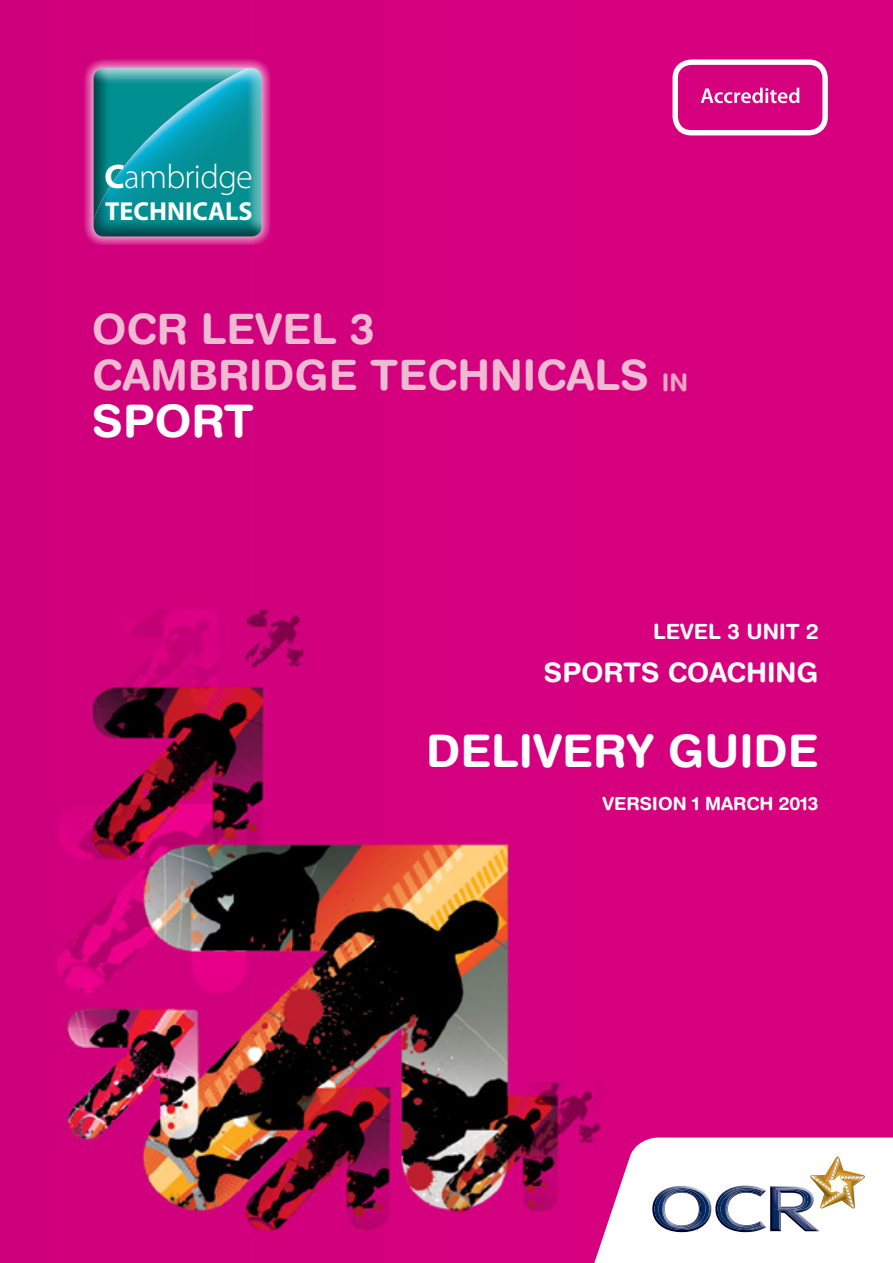
<style>
.page{position:relative;width:893px;height:1263px;background:#fff}
.page>*{position:absolute;margin:0;border:0;box-sizing:border-box;transform-origin:0 0}
.t1{font:700 45px "Helvetica Rounded LT";color:#fff}
.t2{font:700 42px/46.5px "Helvetica Rounded LT";color:#efbbd2}
.t3{font:300 34.2px "Myriad Pro";letter-spacing:-.02em;color:#fff}
.t4{font:700 27px "Helvetica Rounded LT";color:#fff}
.t5{font:700 26.1px "Myriad Pro";color:#fff}
.t6{font:700 21px "Helvetica Rounded LT";color:#fff}
.t7{font:700 18px "Helvetica Rounded LT";color:#fff}
.s1{font-weight:700}
.s2{font-size:24px;color:#eba6c5}
</style>
<div class="page">
<img style="left:0;top:0;width:893px;height:1263px">
<div style="left:672px;top:59px;width:156px;height:76px;border:5px solid #fff;border-radius:16px"></div>
<svg style="left:701px;top:88px;width:98px;height:15px"></svg>
<svg style="left:591px;top:1137px;width:302px;height:126px"></svg>
<svg style="left:83px;top:57px;width:187px;height:188px;background:#da419c"></svg>
<svg style="left:94px;top:68px;width:168px;height:169px;background:#129098"></svg>
<p class="t3" style="left:105px;top:156px;width:150px"><span class="s1">C</span>ambridge</p>
<p class="t5" style="left:105px;top:194px;width:149px">TECHNICALS</p>
<p class="t2" style="left:92px;top:305px;width:32px">OCR</p>
<p class="t2" style="left:201px;top:305px;width:54px">LEVEL</p>
<p class="t2" style="left:92px;top:305px;width:597px;text-indent:258px">3<br>CAMBRIDGE TECHNICALS <span class="s2">IN</span></p>
<p class="t1" style="left:92px;top:394px;width:162px">SPORT</p>
<p class="t6" style="left:653px;top:619px;width:167px">LEVEL 3 UNIT 2</p>
<p class="t4" style="left:544px;top:656px;width:276px">SPORTS COACHIN G</p>
<p class="t1" style="left:426px;top:724px;width:394px">DELIVERY GUIDE</p>
<p class="t7" style="left:603px;top:792px;width:133px">VERSION 1 MARCH</p>
<p class="t7" style="left:779px;top:792px;width:41px">2013</p>
</div>
